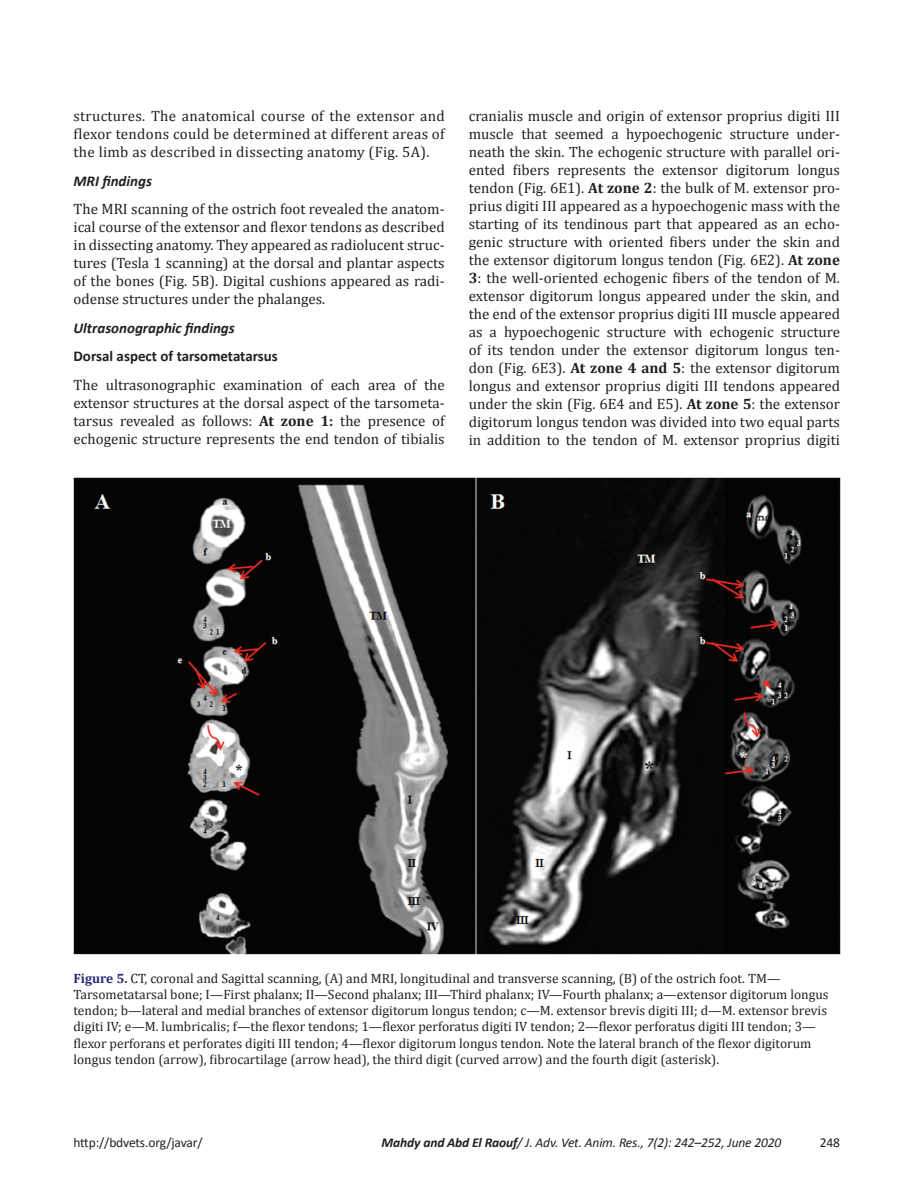
<style>
.page{position:relative;width:918px;height:1188px;background:#fff}
.page>*{position:absolute;margin:0;border:0;box-sizing:border-box;transform-origin:0 0}
.Para_1st{font:15px/18px "Cambria";color:#231f20;text-align:justify}
.Head_B{font:italic 700 15px "Calibri";color:#231f20}
.Head_C{font:700 15px "Calibri";color:#231f20}
.t1{font:13.5px/16.2px "Cambria";color:#231f20}
.t2{font:italic 13.5px "Calibri";letter-spacing:-.01em;color:#231f20}
.t3{font:13.5px "Calibri";letter-spacing:-.01em;color:#231f20}
.s1{font-weight:700}
.s2{font-weight:700;color:#292a73}
</style>
<div class="page">
<img style="left:74px;top:477px;width:766px;height:477px">
<p class="Para_1st" style="left:74px;top:107px;width:373px">structures. The anatomical course of the extensor and flexor tendons could be determined at different areas of the limb as described in dissecting anatomy (Fig. 5A).</p>
<p class="Head_B" style="left:74px;top:171px;width:80px">MRI findings</p>
<p class="Para_1st" style="left:74px;top:200px;width:373px">The MRI scanning of the ostrich foot revealed the anatom&shy;ical course of the extensor and flexor tendons as described in dissecting anatomy. They appeared as radiolucent struc&shy;tures (Tesla 1 scanning) at the dorsal and plantar aspects of the bones (Fig. 5B). Digital cushions appeared as radi&shy;odense structures under the phalanges.</p>
<p class="Head_B" style="left:74px;top:318px;width:163px">Ultrasonographic findings</p>
<p class="Head_C" style="left:74px;top:347px;width:206px">Dorsal aspect of tarsometatarsus</p>
<p class="Para_1st" style="left:74px;top:375px;width:373px">The ultrasonographic examination of each area of the extensor structures at the dorsal aspect of the tarsometa&shy;tarsus revealed as follows: <span class="s1">At zone 1:</span> the presence of echogenic structure represents the end tendon of tibialis</p>
<p class="Para_1st" style="left:469px;top:107px;width:373px">cranialis muscle and origin of extensor proprius digiti III muscle that seemed a hypoechogenic structure under&shy;neath the skin. The echogenic structure with parallel ori&shy;ented fibers represents the extensor digitorum longus tendon (Fig. 6E1). <span class="s1">At zone 2</span>: the bulk of M. extensor pro&shy;prius digiti III appeared as a hypoechogenic mass with the starting of its tendinous part that appeared as an echo&shy;genic structure with oriented fibers under the skin and the extensor digitorum longus tendon (Fig. 6E2). <span class="s1">At zone 3</span>: the well-oriented echogenic fibers of the tendon of M. extensor digitorum longus appeared under the skin, and the end of the extensor proprius digiti III muscle appeared as a hypoechogenic structure with echogenic structure of its tendon under the extensor digitorum longus ten&shy;don (Fig. 6E3). <span class="s1">At zone 4 and 5</span>: the extensor digitorum longus and extensor proprius digiti III tendons appeared under the skin (Fig. 6E4 and E5). <span class="s1">At zone 5</span>: the extensor digitorum longus tendon was divided into two equal parts in addition to the tendon of M. extensor proprius digiti</p>
<p class="t1" style="left:74px;top:970px;width:757px"><span class="s2">Figure 5.</span> CT, coronal and Sagittal scanning, (A) and MRI, longitudinal and transverse scanning, (B) of the ostrich foot. TM— Tarsometatarsal bone; I—First phalanx; II—Second phalanx; III—Third phalanx; IV—Fourth phalanx; a—extensor digitorum longus tendon; b—lateral and medial branches of extensor digitorum longus tendon; c—M. extensor brevis digiti III; d—M. extensor brevis digiti IV; e—M. lumbricalis; f—the flexor tendons; 1—flexor perforatus digiti IV tendon; 2—flexor perforatus digiti III tendon; 3— flexor perforans et perforates digiti III tendon; 4—flexor digitorum longus tendon. Note the lateral branch of the flexor digitorum longus tendon (arrow), fibrocartilage (arrow head), the third digit (curved arrow) and the fourth digit (asterisk).</p>
<p class="t3" style="left:74px;top:1134px;width:131px">http://bdvets.org/javar/</p>
<p class="t2" style="left:382px;top:1134px;width:401px"><span class="s1">Mahdy and Abd El Raouf</span>/ J. Adv. Vet. Anim. Res., 7(2): 242–252, June 2020</p>
<p class="t3" style="left:820px;top:1134px;width:22px">248</p>
</div>
